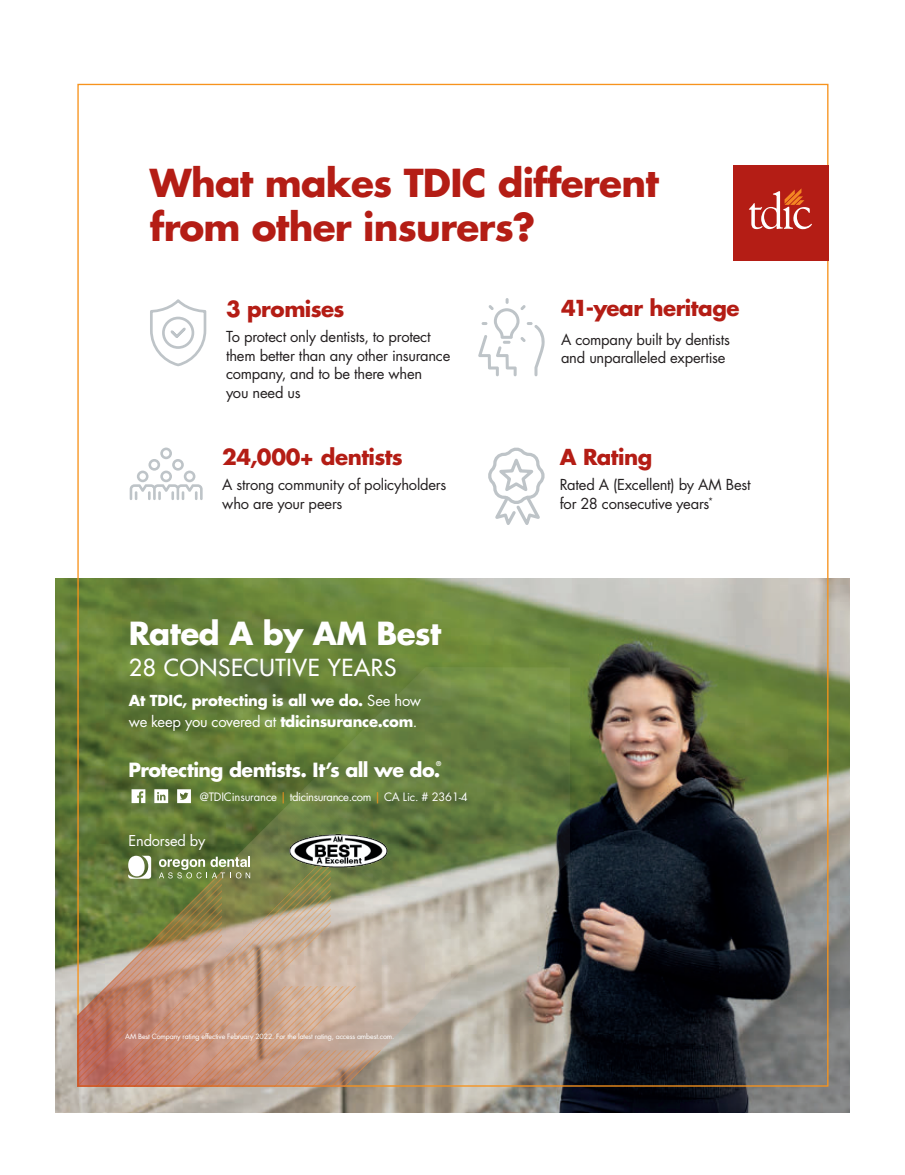
<style>
.page{position:relative;width:905px;height:1175px;background:#fff}
.page>*{position:absolute;margin:0;border:0;box-sizing:border-box;transform-origin:0 0}
.t1{font:700 37.5px/44.2px "Futura Std";letter-spacing:-.02em;color:#b41d15}
.t2{font:700 30.9px "Futura Std";letter-spacing:-.02em;color:#fff}
.t3{font:500 22.8px "Futura Std";letter-spacing:.03em;color:#fff}
.t4{font:700 21.45px "Futura Std";letter-spacing:-.025em;color:#b41d15}
.t5{font:700 19.05px "Futura Std";letter-spacing:-.03em;color:#fff}
.t6{font:14.7px/18.8px "Futura Std";letter-spacing:-.015em;color:#231f20}
.t7{font:700 14.7px/21.5px "Futura Std";letter-spacing:-.015em;color:#fff}
.t8{font:14.55px "Futura Std";letter-spacing:-.015em;color:#fff}
.t9{font:11.25px "Futura Std";letter-spacing:-.015em;color:#fff}
.t10{font:7.05px "Futura Std";letter-spacing:-.02em;color:#fff}
.t11{font:700 6.45px "Futura Std";color:#fff}
.s1{font-weight:400}
.s2{color:#f7931d}
</style>
<div class="page">
<img style="left:55px;top:578px;width:794px;height:534px">
<svg style="left:77px;top:667px;width:492px;height:419px;background:#7c8a5a"></svg>
<svg style="left:478px;top:298px;width:67px;height:78px"></svg>
<svg style="left:488px;top:447px;width:57px;height:78px"></svg>
<svg style="left:130px;top:447px;width:73px;height:53px"></svg>
<svg style="left:150px;top:299px;width:57px;height:68px"></svg>
<div style="left:733px;top:166px;width:95px;height:95px;background:#b41d15"></div>
<svg style="left:749px;top:188px;width:63px;height:41px"></svg>
<img style="left:286px;top:832px;width:105px;height:36px">
<svg style="left:131px;top:789px;width:14px;height:14px"></svg>
<svg style="left:177px;top:789px;width:14px;height:14px"></svg>
<svg style="left:154px;top:789px;width:14px;height:14px"></svg>
<img style="left:77px;top:851px;width:304px;height:235px">
<h1 class="t1" style="left:150px;top:160px;width:510px">What makes TDIC different from other insurers?</h1>
<h3 class="t4" style="left:226px;top:294px;width:120px">3 promises</h3>
<p class="t6" style="left:226px;top:327px;width:226px">To protect only dentists, to protect them better than any other insurance company, and to be there when<br>you need us</p>
<h3 class="t4" style="left:222px;top:443px;width:182px">24,000+ dentists</h3>
<p class="t6" style="left:222px;top:475px;width:225px">A strong community of policyholders who are your peers</p>
<h2 class="t2" style="left:129px;top:613px;width:314px">Rated A by AM Best</h2>
<h3 class="t3" style="left:129px;top:653px;width:269px">28 CONSECUTIVE YEARS</h3>
<p class="t7" style="left:129px;top:689px;width:294px">At TDIC, protecting is all we do. <span class="s1">See how we keep you covered at</span> <sub>.</sub> tdicinsurance.com<span class="s1">.</span></p>
<p class="t5" style="left:129px;top:757px;width:313px">Protecting dentists. It’s all we do.</p>
<p class="t11" style="left:436px;top:759px;width:7px">®</p>
<p class="t9" style="left:200px;top:789px;width:269px">@TDICinsurance <span class="s2">|</span> tdicinsurance.com <span class="s2">|</span> CA Lic. # 2361-4</p>
<p class="t8" style="left:129px;top:831px;width:78px">Endorsed by</p>
<p class="t10" style="left:125px;top:1032px;width:270px">AM Best Company rating effective February 2022. For the latest rating, access ambest.com.</p>
<h3 class="t4" style="left:561px;top:293px;width:180px">41-year heritage</h3>
<p class="t6" style="left:561px;top:330px;width:170px">A company built by dentists and unparalleled expertise</p>
<h3 class="t4" style="left:559px;top:443px;width:94px">A Rating</h3>
<p class="t6" style="left:559px;top:475px;width:192px">Rated A (Excellent) by AM Best for 28 consecutive years<sup>*</sup></p>
</div>
